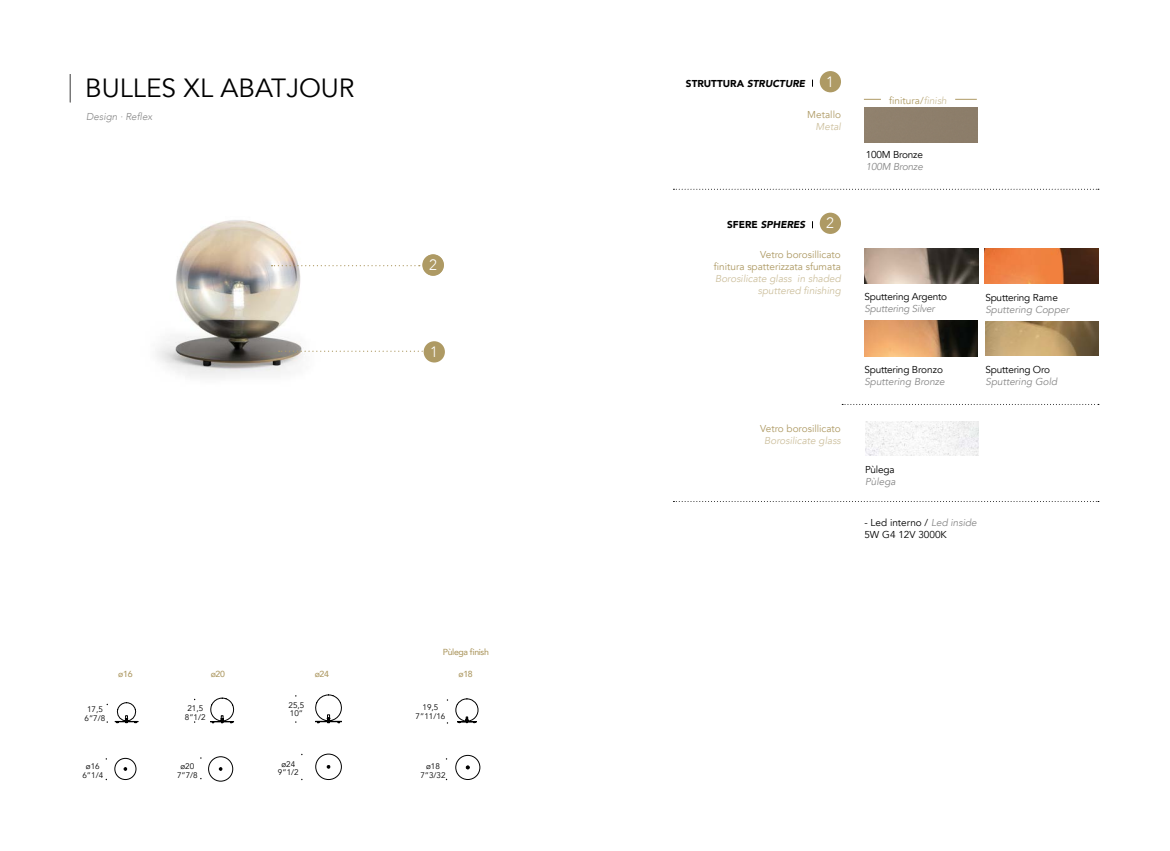
<style>
.page{position:relative;width:1170px;height:851px;background:#fff}
.page>*{position:absolute;margin:0;border:0;box-sizing:border-box;transform-origin:0 0}
.t1{font:26.25px "Avenir";color:#000}
.t2{font:300 15px "Avenir";color:#fff}
.t3{font:10px/12px "Avenir";color:#ae9a64;text-align:right}
.t4{font:10px "Avenir";letter-spacing:-.02em;color:#000}
.t5{font:italic 10px/12px "Avenir";color:#cdc09e;text-align:right}
.t6{font:italic 10px "Avenir";color:#878787}
.t7{font:10px/12px "Avenir";color:#000}
.t8{font:italic 10px "Avenir";letter-spacing:-.02em;color:#878787}
.t9{font:900 10px "Avenir";color:#000}
.t10{font:italic 300 10px "Avenir";color:#878787}
.t11{font:italic 900 10px "Avenir";color:#000}
.t12{font:500 8.75px "Avenir";letter-spacing:-.04em;color:#ae9a64}
.t13{font:8.12px/8.8px "Avenir";color:#000;text-align:center}
.s1{font-style:italic}
.s2{font-style:normal}
.s3{font-style:italic;color:#cdc09e}
.s4{font-style:italic;color:#878787}
</style>
<div class="page">
<img style="left:157px;top:220px;width:192px;height:158px">
<svg style="left:70px;top:74px;width:1px;height:28px"></svg>
<svg style="left:422px;top:254px;width:22px;height:21px"></svg>
<div style="left:422px;top:254px;width:21px;height:21px;background:#ae9a64;border-radius:50%"></div>
<div style="left:423px;top:341px;width:22px;height:21px;background:#ae9a64;border-radius:50%"></div>
<svg style="left:271px;top:265px;width:149px;height:1px"></svg>
<svg style="left:279px;top:350px;width:145px;height:2px"></svg>
<div style="left:455px;top:755px;width:25px;height:24px;border:1px solid #000;border-radius:50%"></div>
<svg style="left:466px;top:765px;width:3px;height:4px"></svg>
<div style="left:208px;top:756px;width:25px;height:25px;border:1px solid #000;border-radius:50%"></div>
<div style="left:115px;top:758px;width:21px;height:21px;border:1px solid #000;border-radius:50%"></div>
<div style="left:315px;top:753px;width:26px;height:26px;border:1px solid #000;border-radius:50%"></div>
<div style="left:819px;top:71px;width:22px;height:21px;background:#ae9a64;border-radius:50%"></div>
<div style="left:819px;top:213px;width:22px;height:21px;background:#ae9a64;border-radius:50%"></div>
<img style="left:985px;top:321px;width:113px;height:34px">
<svg style="left:673px;top:501px;width:425px;height:1px"></svg>
<svg style="left:673px;top:189px;width:425px;height:1px"></svg>
<img style="left:865px;top:421px;width:113px;height:34px">
<svg style="left:115px;top:702px;width:23px;height:20px"></svg>
<svg style="left:447px;top:698px;width:32px;height:25px"></svg>
<svg style="left:210px;top:697px;width:25px;height:25px"></svg>
<svg style="left:315px;top:694px;width:27px;height:28px"></svg>
<div style="left:864px;top:107px;width:113px;height:35px;background:#8e7f6b"></div>
<svg style="left:863px;top:99px;width:17px;height:1px"></svg>
<svg style="left:955px;top:99px;width:21px;height:1px"></svg>
<img style="left:864px;top:248px;width:114px;height:35px">
<img style="left:984px;top:248px;width:114px;height:35px">
<img style="left:864px;top:321px;width:113px;height:35px">
<svg style="left:842px;top:404px;width:256px;height:1px"></svg>
<h1 class="t1" style="left:85px;top:71px;width:271px">BULLES XL ABATJOUR</h1>
<p class="t10" style="left:86px;top:110px;width:68px">Design ∙ Reflex</p>
<h2 class="t2" style="left:429px;top:255px;width:9px">2</h2>
<h2 class="t2" style="left:430px;top:342px;width:9px">1</h2>
<p class="t12" style="left:443px;top:646px;width:48px">Pùlega finish</p>
<p class="t12" style="left:211px;top:668px;width:16px">ø20</p>
<p class="t12" style="left:315px;top:668px;width:16px">ø24</p>
<p class="t12" style="left:118px;top:668px;width:16px">ø16</p>
<p class="t12" style="left:458px;top:668px;width:16px">ø18</p>
<p class="t13" style="left:185px;top:703px;width:22px">21,5<br>8”1/2</p>
<p class="t13" style="left:288px;top:700px;width:17px;text-align:left">25,5<br>10”</p>
<p class="t13" style="left:84px;top:704px;width:22px">17,5<br>6”7/8</p>
<p class="t13" style="left:415px;top:703px;width:31px">19,5<br>7”11/16</p>
<p class="t13" style="left:177px;top:761px;width:22px">ø20<br>7”7/8</p>
<p class="t13" style="left:278px;top:759px;width:22px">ø24<br>9”1/2</p>
<p class="t13" style="left:82px;top:761px;width:22px">ø16<br>6”1/4</p>
<p class="t13" style="left:420px;top:761px;width:27px">ø18<br>7”3/32</p>
<p class="t9" style="left:686px;top:77px;width:121px">STRUTTURA <span class="s1">STRUCTURE</span></p>
<h2 class="t2" style="left:826px;top:72px;width:9px">1</h2>
<p class="t3" style="left:807px;top:109px;width:35px">Metallo</p>
<p class="t5" style="left:815px;top:121px;width:27px">Metal</p>
<p class="t11" style="left:727px;top:218px;width:80px"><span class="s2">SFERE</span> SPHERES</p>
<h2 class="t2" style="left:826px;top:213px;width:9px">2</h2>
<p class="t3" style="left:713px;top:249px;width:128px">Vetro borosillicato<br>finitura spatterizzata sfumata</p>
<p class="t5" style="left:715px;top:273px;width:127px">Borosilicate glass in shaded sputtered finishing</p>
<p class="t3" style="left:760px;top:422px;width:82px">Vetro borosillicato</p>
<p class="t5" style="left:764px;top:434px;width:78px">Borosilicate glass</p>
<p class="t3" style="left:889px;top:95px;width:59px">finitura/<span class="s3">finish</span></p>
<p class="t4" style="left:865px;top:148px;width:59px">100M Bronze</p>
<p class="t8" style="left:865px;top:160px;width:59px">100M Bronze</p>
<p class="t4" style="left:864px;top:290px;width:84px">Sputtering Argento</p>
<p class="t8" style="left:864px;top:302px;width:72px">Sputtering Silver</p>
<p class="t4" style="left:864px;top:363px;width:80px">Sputtering Bronzo</p>
<p class="t6" style="left:864px;top:375px;width:82px">Sputtering Bronze</p>
<p class="t4" style="left:985px;top:290px;width:74px">Sputtering Rame</p>
<p class="t6" style="left:985px;top:302px;width:85px">Sputtering Copper</p>
<p class="t4" style="left:985px;top:363px;width:66px">Sputtering Oro</p>
<p class="t6" style="left:985px;top:375px;width:73px">Sputtering Gold</p>
<p class="t4" style="left:865px;top:463px;width:31px">Pùlega</p>
<p class="t6" style="left:865px;top:475px;width:32px">Pùlega</p>
<p class="t7" style="left:864px;top:517px;width:114px">- Led interno / <span class="s4">Led inside<br></span>5W G4 12V 3000K</p>
</div>
